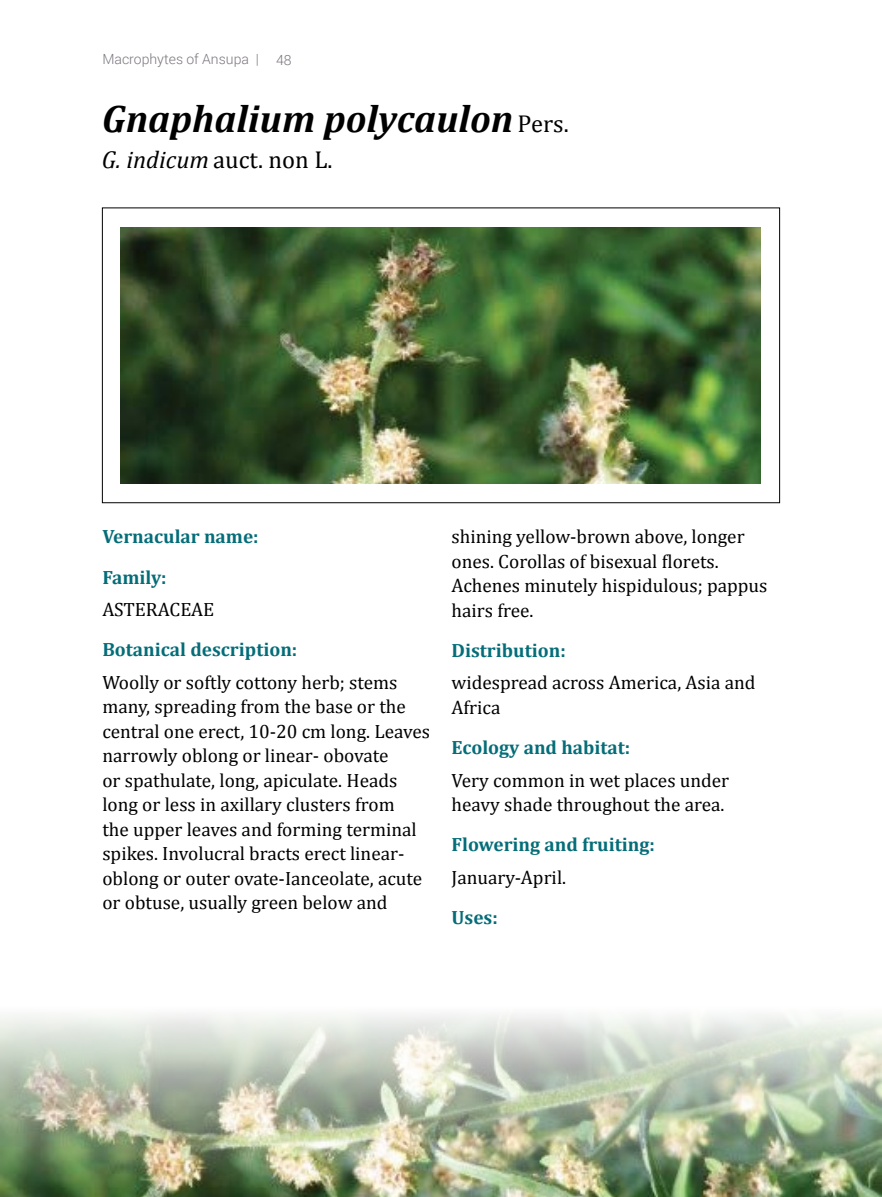
<style>
.page{position:relative;width:882px;height:1197px;background:#fff}
.page>*{position:absolute;margin:0;border:0;box-sizing:border-box;transform-origin:0 0}
.t1{font:italic 700 38.5px "Cambria";color:#000}
.t2{font:24.5px "Cambria";color:#000}
.t3{font:19.25px/24.5px "Cambria";color:#000}
.t4{font:700 19.25px/40.2px "Cambria";color:#046d78}
.t5{font:300 14px "Roboto";color:#7b767e}
.s1{font-weight:400;font-style:normal;font-size:24.5px}
.s2{font-style:italic}
</style>
<div class="page">
<img style="left:120px;top:227px;width:641px;height:256px">
<img style="left:0;top:1014px;width:882px;height:183px">
<p class="t5" style="left:102px;top:49px;width:191px">Macrophytes of Ansupa | 48</p>
<h1 class="t1" style="left:102px;top:92px;width:468px">Gnaphalium polycaulon <span class="s1">Pers.</span></h1>
<p class="t2" style="left:102px;top:145px;width:232px"><span class="s2">G. indicum</span> auct. non L.</p>
<p class="t4" style="left:102px;top:516px;width:158px">Vernacular name:<br>Family:</p>
<p class="t3" style="left:102px;top:597px;width:113px">ASTERACEAE</p>
<p class="t4" style="left:102px;top:629px;width:197px">Botanical description:</p>
<p class="t3" style="left:102px;top:670px;width:329px">Woolly or softly cottony herb; stems many, spreading from the base or the central one erect, 10-20 cm long. Leaves narrowly oblong or linear- obovate<br>or spathulate, long, apiculate. Heads long or less in axillary clusters from<br>the upper leaves and forming terminal spikes. Involucral bracts erect linear&shy;oblong or outer ovate-Ianceolate, acute or obtuse, usually green below and</p>
<p class="t3" style="left:451px;top:524px;width:317px">shining yellow-brown above, longer ones. Corollas of bisexual florets.<br>Achenes minutely hispidulous; pappus hairs free.</p>
<p class="t4" style="left:451px;top:630px;width:116px">Distribution:</p>
<p class="t3" style="left:451px;top:671px;width:306px">widespread across America, Asia and<br>Africa</p>
<p class="t4" style="left:451px;top:727px;width:180px">Ecology and habitat:</p>
<p class="t3" style="left:451px;top:768px;width:279px">Very common in wet places under heavy shade throughout the area.</p>
<p class="t4" style="left:451px;top:824px;width:205px">Flowering and fruiting:</p>
<p class="t3" style="left:451px;top:865px;width:116px">January-April.</p>
<p class="t4" style="left:451px;top:897px;width:48px">Uses:</p>
</div>
